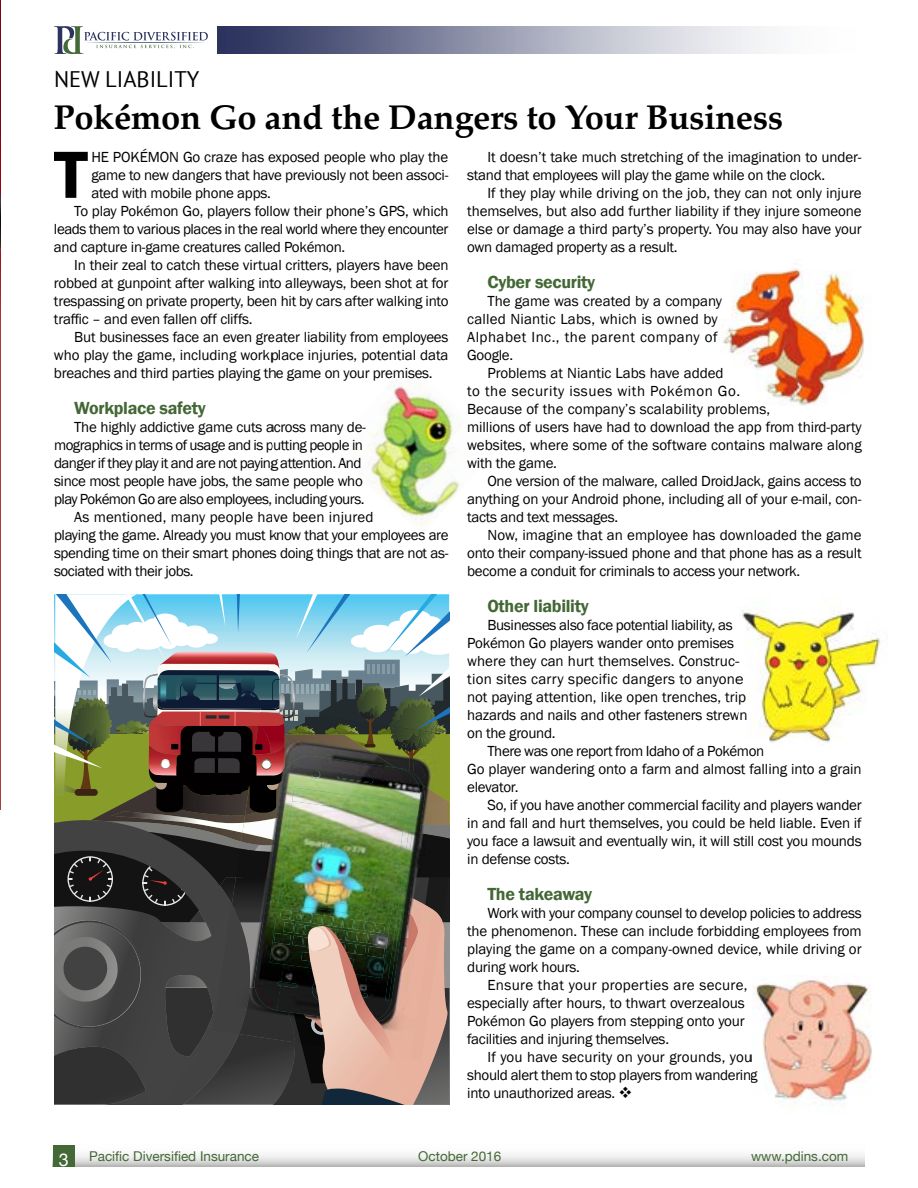
<style>
.page{position:relative;width:918px;height:1188px;background:#fff}
.page>*{position:absolute;margin:0;border:0;box-sizing:border-box;transform-origin:0 0}
.t1{font:600 69px "Franklin Gothic";color:#000}
.t2{font:700 34.5px "Palatino";letter-spacing:-.01em;color:#000}
.t3{font:22.5px "PT Sans";color:#000}
.t4{font:600 18px "Franklin Gothic";letter-spacing:-.02em;color:#436835}
.t5{font:15px/18px "Franklin Gothic";letter-spacing:-.015em;color:#000}
.t6{font:15px "Franklin Gothic";letter-spacing:-.035em;color:#000}
.t7{font:15px/18px "Franklin Gothic";letter-spacing:.01em;color:#000}
.t8{font:15px "Franklin Gothic";letter-spacing:.005em;color:#000}
.t9{font:15px "Franklin Gothic";letter-spacing:.02em;color:#000}
.t10{font:13.5px "Helvetica Neue";color:#436835}
.s1{font-size:17.85px;color:#fff}
</style>
<div class="page">
<hr style="left:0;top:0;width:1px;height:809px;background:#aa3c3d">
<img style="left:0;top:0;width:1px;height:311px">
<div style="left:53px;top:1145px;width:22px;height:22px;background:#426936"></div>
<svg style="left:54px;top:26px;width:154px;height:28px"></svg>
<img style="left:218px;top:27px;width:551px;height:27px">
<img style="left:722px;top:269px;width:143px;height:136px">
<img style="left:371px;top:383px;width:96px;height:144px">
<img style="left:742px;top:610px;width:139px;height:133px">
<img style="left:54px;top:594px;width:395px;height:510px">
<img style="left:753px;top:975px;width:119px;height:131px">
<h3 class="t3" style="left:54px;top:65px;width:147px">NEW LIABILITY</h3>
<h2 class="t2" style="left:54px;top:87px;width:731px">Pokémon Go and the Dangers to Your Business</h2>
<h1 class="t1" style="left:54px;top:132px;width:35px">T</h1>
<p class="t5" style="left:91px;top:148px;width:358px">HE POKÉMON Go craze has exposed people who play the</p>
<p class="t5" style="left:91px;top:166px;width:359px">game to new dangers that have previously not been associ-</p>
<p class="t5" style="left:91px;top:184px;width:181px">ated with mobile phone apps.</p>
<p class="t5" style="left:74px;top:202px;width:376px">To play Pokémon Go, players follow their phone’s GPS, which</p>
<p class="t5" style="left:54px;top:220px;width:396px">leads them to various places in the real world where they encounter</p>
<p class="t5" style="left:54px;top:238px;width:293px">and capture in-game creatures called Pokémon.</p>
<p class="t5" style="left:74px;top:256px;width:376px">In their zeal to catch these virtual critters, players have been</p>
<p class="t5" style="left:54px;top:274px;width:396px">robbed at gunpoint after walking into alleyways, been shot at for</p>
<p class="t5" style="left:54px;top:292px;width:396px">trespassing on private property, been hit by cars after walking into</p>
<p class="t5" style="left:54px;top:310px;width:200px">traffic – and even fallen off cliffs.</p>
<p class="t5" style="left:74px;top:328px;width:376px">But businesses face an even greater liability from employees</p>
<p class="t5" style="left:54px;top:346px;width:396px">who play the game, including workplace injuries, potential data</p>
<p class="t5" style="left:54px;top:364px;width:380px">breaches and third parties playing the game on your premises.</p>
<p class="t4" style="left:74px;top:397px;width:133px">Workplace safety</p>
<p class="t5" style="left:74px;top:418px;width:293px">The highly addictive game cuts across many de-</p>
<p class="t6" style="left:54px;top:436px;width:311px">mographics in terms of usage and is putting people in</p>
<p class="t6" style="left:54px;top:454px;width:309px">danger if they play it and are not paying attention. And</p>
<p class="t5" style="left:54px;top:472px;width:310px">since most people have jobs, the same people who</p>
<p class="t6" style="left:54px;top:490px;width:312px">play Pokémon Go are also employees, including yours.</p>
<p class="t8" style="left:74px;top:508px;width:301px">As mentioned, many people have been injured</p>
<p class="t5" style="left:54px;top:526px;width:396px">playing the game. Already you must know that your employees are</p>
<p class="t5" style="left:54px;top:544px;width:396px">spending time on their smart phones doing things that are not as-</p>
<p class="t5" style="left:54px;top:562px;width:141px">sociated with their jobs.</p>
<p class="t5" style="left:467px;top:148px;width:396px;text-indent:20px">It doesn’t take much stretching of the imagination to under&shy;stand that employees will play the game while on the clock.</p>
<p class="t5" style="left:467px;top:184px;width:396px;text-align:justify;text-indent:20px">If they play while driving on the job, they can not only injure themselves, but also add further liability if they injure someone else or damage a third party’s property. You may also have your own damaged property as a result.</p>
<p class="t4" style="left:487px;top:271px;width:109px">Cyber security</p>
<p class="t7" style="left:467px;top:292px;width:257px;text-indent:20px">The game was created by a company called Niantic Labs, which is owned by<br>Alphabet Inc., the parent company of<br>Google.</p>
<p class="t5" style="left:467px;top:364px;width:396px;text-indent:20px">Problems at Niantic Labs have added<br>to the security issues with Pokémon Go.<br>Because of the company’s scalability problems,<br>millions of users have had to download the app from third-party websites, where some of the software contains malware along with the game.</p>
<p class="t5" style="left:467px;top:472px;width:396px;text-align:justify;text-indent:20px">One version of the malware, called DroidJack, gains access to anything on your Android phone, including all of your e-mail, con&shy;tacts and text messages.</p>
<p class="t5" style="left:467px;top:526px;width:396px;text-align:justify;text-indent:20px">Now, imagine that an employee has downloaded the game onto their company-issued phone and that phone has as a result become a conduit for criminals to access your network.</p>
<p class="t4" style="left:487px;top:595px;width:103px">Other liability</p>
<p class="t5" style="left:467px;top:616px;width:282px;text-indent:20px">Businesses also face potential liability, as Pokémon Go players wander onto premises where they can hurt themselves. Construc&shy;tion sites carry specific dangers to anyone not paying attention, like open trenches, trip hazards and nails and other fasteners strewn on the ground.</p>
<p class="t5" style="left:467px;top:742px;width:396px;text-indent:20px">There was one report from Idaho of a Pokémon<br>Go player wandering onto a farm and almost falling into a grain elevator.</p>
<p class="t5" style="left:467px;top:796px;width:396px;text-align:justify;text-indent:20px">So, if you have another commercial facility and players wander in and fall and hurt themselves, you could be held liable. Even if you face a lawsuit and eventually win, it will still cost you mounds in defense costs.</p>
<p class="t4" style="left:487px;top:883px;width:106px">The takeaway</p>
<p class="t5" style="left:487px;top:904px;width:376px">Work with your company counsel to develop policies to address</p>
<p class="t5" style="left:467px;top:922px;width:396px">the phenomenon. These can include forbidding employees from</p>
<p class="t5" style="left:467px;top:940px;width:396px">playing the game on a company-owned device, while driving or</p>
<p class="t5" style="left:467px;top:958px;width:114px">during work hours.</p>
<p class="t9" style="left:487px;top:976px;width:262px">Ensure that your properties are secure,</p>
<p class="t5" style="left:467px;top:994px;width:279px">especially after hours, to thwart overzealous</p>
<p class="t5" style="left:467px;top:1012px;width:279px">Pokémon Go players from stepping onto your</p>
<p class="t5" style="left:467px;top:1030px;width:203px">facilities and injuring themselves.</p>
<p class="t7" style="left:487px;top:1048px;width:266px">If you have security on your grounds, you</p>
<p class="t5" style="left:467px;top:1066px;width:293px">should alert them to stop players from wandering</p>
<p class="t5" style="left:467px;top:1084px;width:167px">into unauthorized areas. ❖</p>
<p class="t10" style="left:59px;top:1147px;width:202px"><span class="s1">3</span> Pacific Diversified Insurance</p>
<p class="t10" style="left:418px;top:1147px;width:85px">October 2016</p>
<p class="t10" style="left:751px;top:1147px;width:99px">www.pdins.com</p>
</div>
